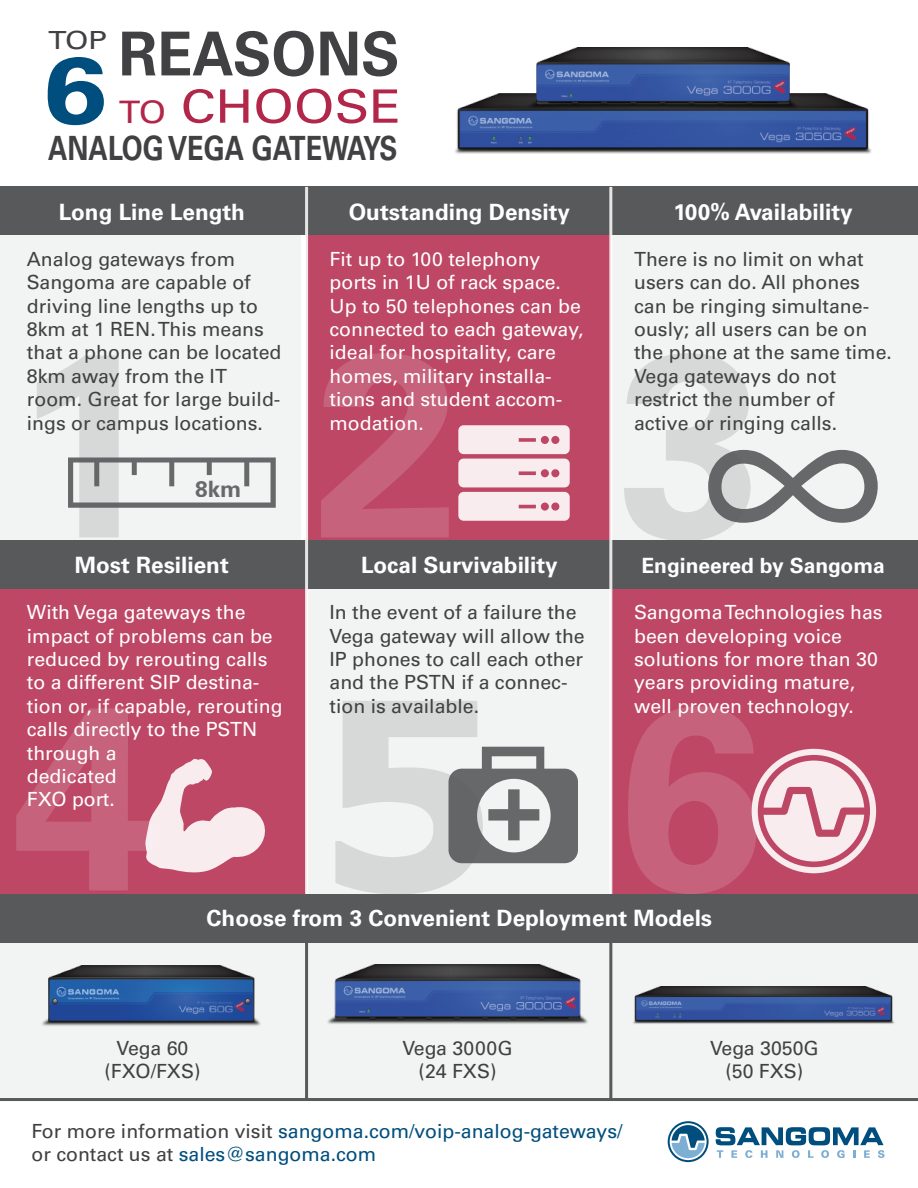
<style>
.page{position:relative;width:918px;height:1188px;background:#fff}
.page>*{position:absolute;margin:0;border:0;box-sizing:border-box;transform-origin:0 0}
.t1{font:700 260.7px "Univers LT Std";color:#fff}
.t2{font:700 260.7px "Univers LT Std";color:#414042}
.t3{font:700 94.5px "Univers LT Std";color:#004e7d;scale:1.21 1}
.t4{font:700 60.6px "Univers LT Std";color:#414042;scale:.95 1}
.t5{font:46.05px "Univers LT Std";color:#b2264a;scale:1.14 1}
.t6{font:700 33.45px "Univers LT Std";color:#414042;scale:.81 1}
.t7{font:24.9px "Univers LT Std";color:#414042;scale:1.21 1}
.t8{font:700 22.5px "Univers LT Std";color:#fff}
.t9{font:700 22.5px "Univers LT Std";color:#58595b}
.t10{font:700 21px "Univers LT Std";color:#fff}
.t11{font:19.5px/23.4px "Univers LT Std";color:#414042}
.t12{font:19.5px/23.4px "Univers LT Std";color:#fff}
.t13{font:19.5px/23.4px "Univers LT Std";color:#004e7d}
.s1{font-size:30.9px}
.s2{color:#fff}
.s3{font-family:"Verdana";color:#414042}
.s4{color:#414042}
</style>
<div class="page">
<div style="left:612px;top:211px;width:306px;height:350px;background:#f2f3f3"></div>
<div style="left:0;top:211px;width:301px;height:350px;background:#f2f3f3"></div>
<div style="left:0;top:564px;width:307px;height:351px;background:#bd4765"></div>
<div style="left:611px;top:564px;width:307px;height:351px;background:#bd4765"></div>
<div style="left:307px;top:211px;width:304px;height:350px;background:#bd4765"></div>
<div style="left:307px;top:564px;width:304px;height:351px;background:#f2f3f3"></div>
<div style="left:0;top:926px;width:918px;height:174px;background:#f2f3f3"></div>
<hr style="left:0;top:1098px;width:918px;height:3px;background:#58595b">
<div style="left:0;top:187px;width:918px;height:48px;background:#58595b"></div>
<div style="left:0;top:540px;width:918px;height:49px;background:#58595b"></div>
<hr style="left:609px;top:187px;width:3px;height:717px;background:#fff">
<hr style="left:305px;top:187px;width:3px;height:717px;background:#fff">
<hr style="left:609px;top:942px;width:3px;height:158px;background:#58595b">
<hr style="left:305px;top:942px;width:3px;height:158px;background:#58595b">
<img style="left:455px;top:94px;width:417px;height:60px">
<img style="left:524px;top:48px;width:278px;height:64px">
<div style="left:0;top:894px;width:918px;height:48px;background:#58595b"></div>
<svg style="left:752px;top:749px;width:124px;height:124px"></svg>
<img style="left:327px;top:965px;width:261px;height:59px">
<img style="left:633px;top:986px;width:261px;height:38px">
<svg style="left:668px;top:1121px;width:41px;height:41px"></svg>
<svg style="left:716px;top:1127px;width:169px;height:31px"></svg>
<svg style="left:449px;top:747px;width:129px;height:116px"></svg>
<svg style="left:145px;top:759px;width:120px;height:113px"></svg>
<svg style="left:708px;top:450px;width:170px;height:73px"></svg>
<svg style="left:68px;top:458px;width:208px;height:50px"></svg>
<svg style="left:458px;top:425px;width:112px;height:96px;background:#eed2d9"></svg>
<img style="left:42px;top:965px;width:219px;height:61px">
<p class="t7" style="left:48px;top:26px;width:50px">TOP</p>
<h3 class="t4" style="left:119px;top:19px;width:297px">REASONS</h3>
<h3 class="t5" style="left:119px;top:79px;width:249px"><span class="s1">TO</span> CHOOSE</h3>
<h3 class="t6" style="left:48px;top:129px;width:433px">ANALOG VEGA GATEWAYS</h3>
<h2 class="t3" style="left:43px;top:35px;width:54px">6</h2>
<p class="t8" style="left:59px;top:199px;width:188px">Long Line Length</p>
<p class="t8" style="left:349px;top:199px;width:223px">Outstanding Density</p>
<p class="t8" style="left:674px;top:199px;width:181px">100% Availability</p>
<p class="t11" style="left:27px;top:247px;width:256px">Analog gateways from<br>Sangoma are capable of driving line lengths up to<br>8km at 1 REN. This means that a phone can be located<br>8km away from the IT room. Great for large build&shy;ings or campus locations.</p>
<p class="t12" style="left:330px;top:247px;width:255px">Fit up to 100 telephony ports in 1U of rack space.<br>Up to 50 telephones can be connected to each gateway, ideal for hospitality, care homes, military installa&shy;tions and student accom&shy;modation.</p>
<p class="t11" style="left:634px;top:247px;width:259px">There is no limit on what users can do. All phones can be ringing simultane&shy;ously; all users can be on the phone at the same time.<br>Vega gateways do not restrict the number of active or ringing calls.</p>
<h1 class="t2" style="left:12px;top:293px;width:753px">1<span class="s2">2</span>3</h1>
<p class="t9" style="left:195px;top:476px;width:48px">8km</p>
<p class="t8" style="left:75px;top:552px;width:155px">Most Resilient</p>
<p class="t8" style="left:361px;top:552px;width:198px">Local Survivability</p>
<p class="t10" style="left:641px;top:553px;width:245px">Engineered by Sangoma</p>
<p class="t12" style="left:27px;top:601px;width:257px">With Vega gateways the impact of problems can be reduced by rerouting calls to a different SIP destina&shy;tion or, if capable, rerouting calls directly to the PSTN through a<br>dedicated<br>FXO port.</p>
<p class="t11" style="left:330px;top:601px;width:257px">In the event of a failure the<br>Vega gateway will allow the<br>IP phones to call each other and the PSTN if a connec&shy;tion is available.</p>
<p class="t12" style="left:634px;top:601px;width:250px">Sangoma Technologies has been developing voice solutions for more than 30 years providing mature, well proven technology.</p>
<h1 class="t1" style="left:12px;top:646px;width:753px">4<span class="s3">5</span>6</h1>
<p class="t8" style="left:207px;top:905px;width:507px">Choose from 3 Convenient Deployment Models</p>
<p class="t11" style="left:105px;top:1036px;width:98px;text-align:center">Vega 60 (FXO/FXS)</p>
<p class="t11" style="left:402px;top:1036px;width:112px;text-align:center">Vega 3000G (24 FXS)</p>
<p class="t11" style="left:710px;top:1036px;width:110px;text-align:center">Vega 3050G (50 FXS)</p>
<p class="t13" style="left:31px;top:1119px;width:593px"><span class="s4">For more information visit</span> sangoma.com/voip-analog-gateways/ <span class="s4">or contact us at</span> sales@sangoma.com</p>
</div>
